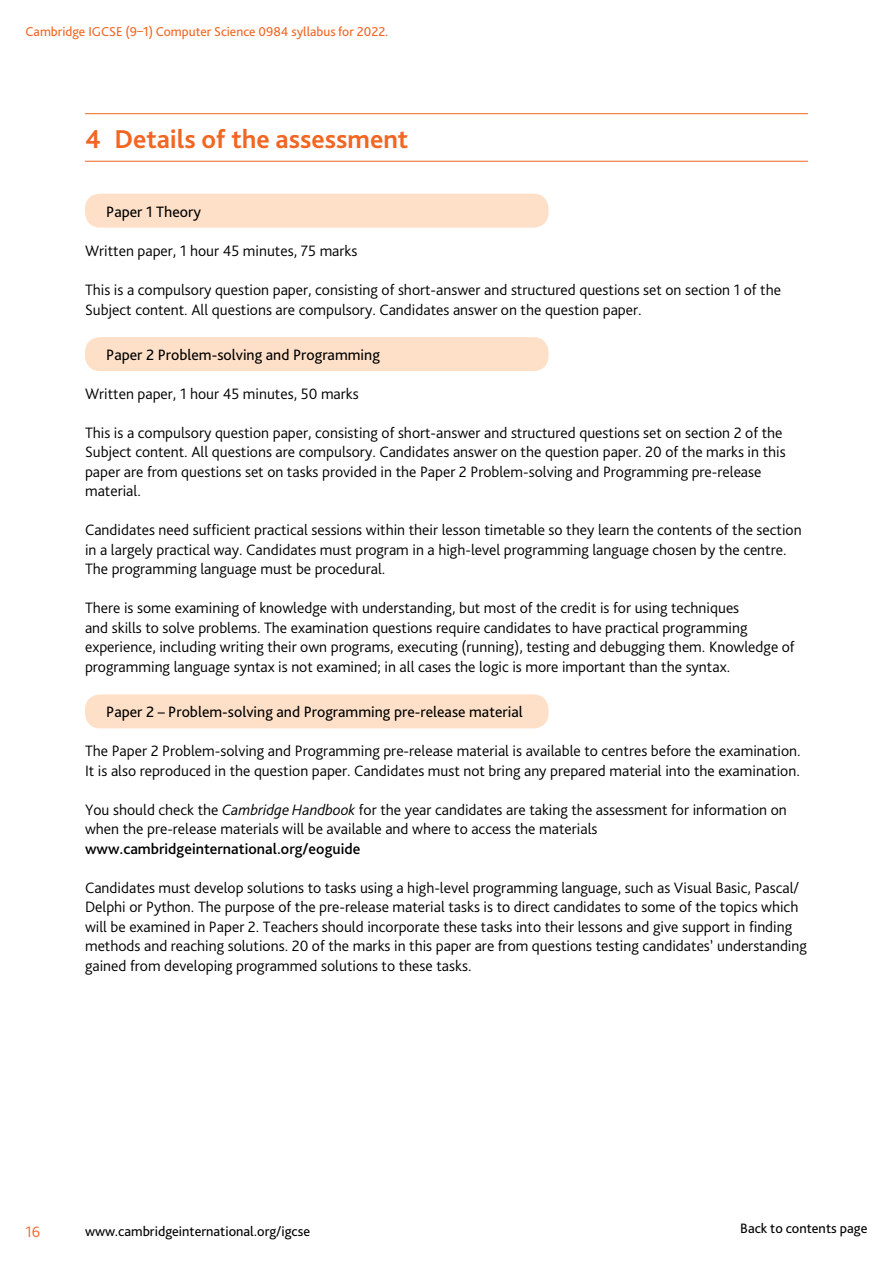
<style>
.page{position:relative;width:893px;height:1263px;background:#fff}
.page>*{position:absolute;margin:0;border:0;box-sizing:border-box;transform-origin:0 0}
.t1{font:700 27px "Bliss Pro";color:#f26522}
.t2{font:300 15.75px/19.5px "Bliss Pro";color:#000}
.t3{font:15.75px "Bliss Pro";color:#000}
.t4{font:500 15.75px "Bliss Pro";color:#000}
.t5{font:300 15.75px "Bliss Pro";color:#f26522}
.t6{font:14.25px "Bliss Pro";color:#000}
.t7{font:13.5px "Bliss Pro";color:#f26522}
.s1{font-style:italic}
</style>
<div class="page">
<hr style="left:85px;top:113px;width:723px;height:1px;background:#f26522">
<hr style="left:85px;top:161px;width:723px;height:1px;background:#f26522">
<div style="left:85px;top:194px;width:464px;height:34px;background:#fee0c8;border-radius:15px"></div>
<div style="left:85px;top:337px;width:464px;height:34px;background:#fee0c8;border-radius:15px"></div>
<div style="left:85px;top:694px;width:464px;height:34px;background:#fee0c8;border-radius:15px"></div>
<p class="t7" style="left:26px;top:23px;width:364px">Cambridge IGCSE (9–1) Computer Science 0984 syllabus for 2022.</p>
<h1 class="t1" style="left:85px;top:122px;width:325px">4 Details of the assessment</h1>
<p class="t3" style="left:106px;top:202px;width:96px">Paper 1 Theory</p>
<p class="t2" style="left:85px;top:241px;width:274px">Written paper, 1 hour 45 minutes, 75 marks</p>
<p class="t2" style="left:85px;top:280px;width:697px">This is a compulsory question paper, consisting of short-answer and structured questions set on section 1 of the<br>Subject content. All questions are compulsory. Candidates answer on the question paper.</p>
<p class="t3" style="left:106px;top:345px;width:275px">Paper 2 Problem-solving and Programming</p>
<p class="t2" style="left:85px;top:384px;width:275px">Written paper, 1 hour 45 minutes, 50 marks</p>
<p class="t2" style="left:85px;top:423px;width:702px">This is a compulsory question paper, consisting of short-answer and structured questions set on section 2 of the Subject content. All questions are compulsory. Candidates answer on the question paper. 20 of the marks in this paper are from questions set on tasks provided in the Paper 2 Problem-solving and Programming pre-release material.</p>
<p class="t2" style="left:85px;top:520px;width:718px">Candidates need sufficient practical sessions within their lesson timetable so they learn the contents of the section in a largely practical way. Candidates must program in a high-level programming language chosen by the centre.<br>The programming language must be procedural.</p>
<p class="t2" style="left:85px;top:598px;width:711px">There is some examining of knowledge with understanding, but most of the credit is for using techniques<br>and skills to solve problems. The examination questions require candidates to have practical programming experience, including writing their own programs, executing (running), testing and debugging them. Knowledge of programming language syntax is not examined; in all cases the logic is more important than the syntax.</p>
<p class="t3" style="left:106px;top:702px;width:418px">Paper 2 – Problem-solving and Programming pre-release material</p>
<p class="t2" style="left:85px;top:741px;width:717px">The Paper 2 Problem-solving and Programming pre-release material is available to centres before the examination.<br>It is also reproduced in the question paper. Candidates must not bring any prepared material into the examination.</p>
<p class="t2" style="left:85px;top:800px;width:703px">You should check the <span class="s1">Cambridge Handbook</span> for the year candidates are taking the assessment for information on when the pre-release materials will be available and where to access the materials</p>
<p class="t4" style="left:85px;top:839px;width:277px">www.cambridgeinternational.org/eoguide</p>
<p class="t2" style="left:85px;top:877px;width:723px">Candidates must develop solutions to tasks using a high-level programming language, such as Visual Basic, Pascal/ Delphi or Python. The purpose of the pre-release material tasks is to direct candidates to some of the topics which will be examined in Paper 2. Teachers should incorporate these tasks into their lessons and give support in finding methods and reaching solutions. 20 of the marks in this paper are from questions testing candidates’ understanding gained from developing programmed solutions to these tasks.</p>
<p class="t5" style="left:26px;top:1222px;width:16px">16</p>
<p class="t6" style="left:85px;top:1222px;width:227px">www.cambridgeinternational.org/igcse</p>
<p class="t6" style="left:740px;top:1219px;width:129px">Back to contents page</p>
</div>
